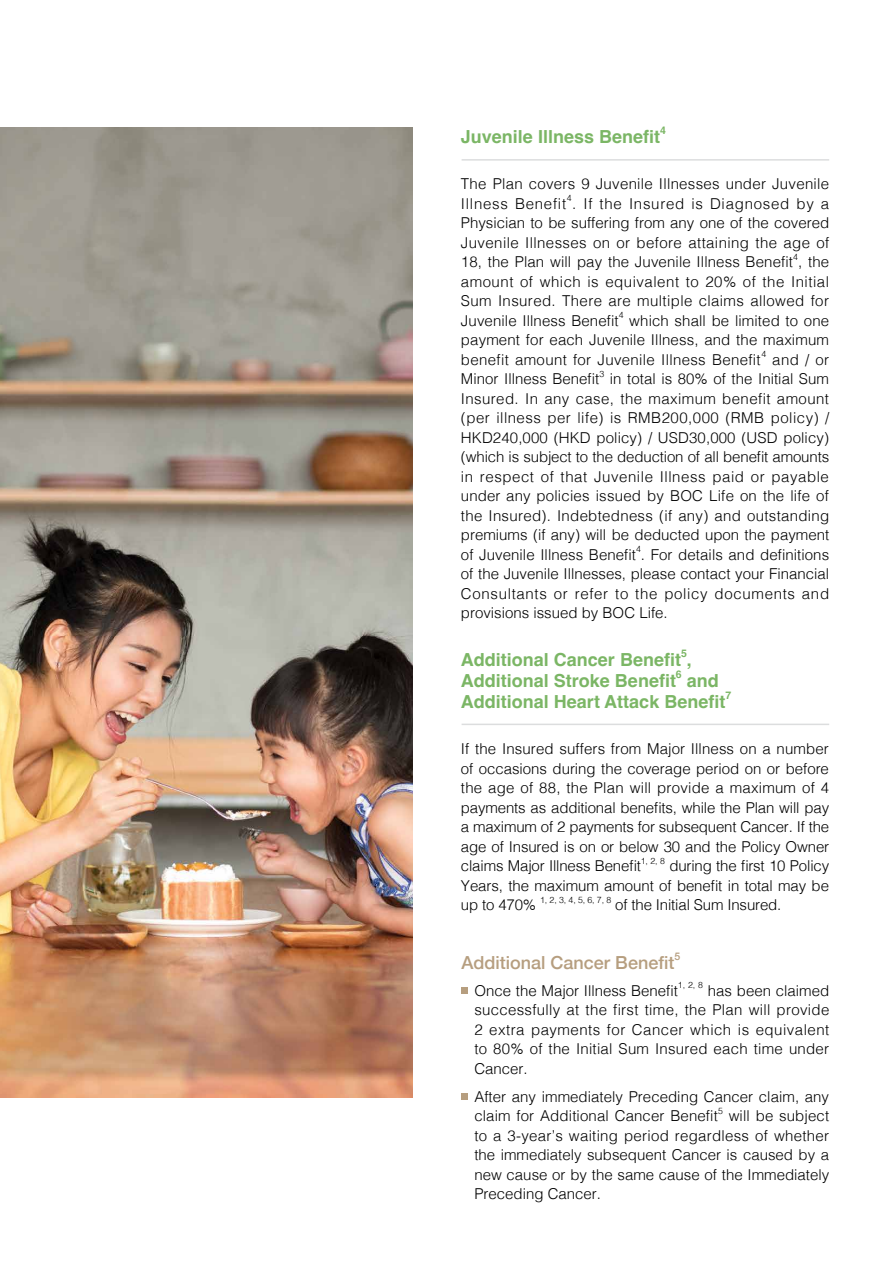
<style>
.page{position:relative;width:893px;height:1263px;background:#fff}
.page>*{position:absolute;margin:0;border:0;box-sizing:border-box;transform-origin:0 0}
.t1{font:700 18px/21px "Helvetica";color:#7bb665}
.t2{font:500 18px "Helvetica Neue";color:#b69e7f}
.t3{font:300 15px/19.5px "Helvetica";letter-spacing:.005em;color:#000;text-align:justify}
.t4{font:700 10.5px "Helvetica";color:#7bb665}
.t5{font:500 10.5px "Helvetica Neue";color:#b69e7f}
.t6{font:300 8.7px "Helvetica";color:#000}
</style>
<div class="page">
<hr style="left:462px;top:159px;width:367px;height:2px;background:#dcddde">
<hr style="left:462px;top:724px;width:367px;height:1px;background:#dcddde">
<svg style="left:462px;top:987px;width:6px;height:6px"></svg>
<svg style="left:462px;top:1093px;width:6px;height:6px"></svg>
<img style="left:0;top:128px;width:412px;height:969px">
<p class="t1" style="left:461px;top:128px;width:201px">Juvenile Illness Benefit</p>
<p class="t4" style="left:660px;top:124px;width:7px">4</p>
<p class="t3" style="left:461px;top:173px;width:370px">The Plan covers 9 Juvenile Illnesses under Juvenile<br>Illness Benefit . If the Insured is Diagnosed by a</p>
<p class="t6" style="left:567px;top:191px;width:6px">4</p>
<p class="t3" style="left:461px;top:212px;width:370px">Physician to be suffering from any one of the covered Juvenile Illnesses on or before attaining the age of 18, the Plan will pay the Juvenile Illness Benefit , the</p>
<p class="t6" style="left:793px;top:249px;width:6px">4</p>
<p class="t3" style="left:461px;top:270px;width:370px">amount of which is equivalent to 20% of the Initial Sum Insured. There are multiple claims allowed for Juvenile Illness Benefit</p>
<p class="t6" style="left:619px;top:308px;width:6px">4</p>
<p class="t3" style="left:461px;top:309px;width:370px;text-indent:168px">which shall be limited to one payment for each Juvenile Illness, and the maximum benefit amount for Juvenile Illness Benefit</p>
<p class="t6" style="left:761px;top:347px;width:6px">4</p>
<p class="t3" style="left:772px;top:348px;width:58px">and / or</p>
<p class="t3" style="left:461px;top:368px;width:140px">Minor Illness Benefit</p>
<p class="t6" style="left:599px;top:366px;width:6px">3</p>
<p class="t3" style="left:461px;top:368px;width:370px;text-indent:149px">in total is 80% of the Initial Sum Insured. In any case, the maximum benefit amount (per illness per life) is RMB200,000 (RMB policy) / HKD240,000 (HKD policy) / USD30,000 (USD policy) (which is subject to the deduction of all benefit amounts in respect of that Juvenile Illness paid or payable under any policies issued by BOC Life on the life of the Insured). Indebtedness (if any) and outstanding premiums (if any) will be deducted upon the payment of Juvenile Illness Benefit . For details and definitions</p>
<p class="t6" style="left:636px;top:542px;width:6px">4</p>
<p class="t3" style="left:461px;top:563px;width:370px">of the Juvenile Illnesses, please contact your Financial Consultants or refer to the policy documents and provisions issued by BOC Life.</p>
<p class="t1" style="left:461px;top:651px;width:232px">Additional Cancer Benefit ,</p>
<p class="t4" style="left:681px;top:647px;width:7px">5</p>
<p class="t1" style="left:461px;top:672px;width:217px">Additional Stroke Benefit</p>
<p class="t4" style="left:676px;top:668px;width:7px">6</p>
<p class="t1" style="left:461px;top:672px;width:266px;text-indent:226px">and<br>Additional Heart Attack Benefit</p>
<p class="t4" style="left:725px;top:689px;width:7px">7</p>
<p class="t3" style="left:461px;top:738px;width:370px">If the Insured suffers from Major Illness on a number of occasions during the coverage period on or before the age of 88, the Plan will provide a maximum of 4 payments as additional benefits, while the Plan will pay a maximum of 2 payments for subsequent Cancer. If the age of Insured is on or below 30 and the Policy Owner claims Major Illness Benefit</p>
<p class="t6" style="left:641px;top:853px;width:26px">1, 2, 8</p>
<p class="t3" style="left:461px;top:855px;width:370px;text-indent:208px">during the first 10 Policy Years, the maximum amount of benefit in total may be up to 470%</p>
<p class="t6" style="left:540px;top:892px;width:73px">1, 2, 3, 4, 5, 6, 7, 8</p>
<p class="t3" style="left:615px;top:894px;width:168px">of the Initial Sum Insured.</p>
<p class="t2" style="left:462px;top:948px;width:214px">Additional Cancer Benefit</p>
<p class="t5" style="left:674px;top:948px;width:7px">5</p>
<p class="t3" style="left:474px;top:979px;width:205px">Once the Major Illness Benefit</p>
<p class="t6" style="left:678px;top:978px;width:27px">1, 2, 8</p>
<p class="t3" style="left:474px;top:979px;width:356px;text-indent:233px">has been claimed successfully at the first time, the Plan will provide 2 extra payments for Cancer which is equivalent to 80% of the Initial Sum Insured each time under Cancer.</p>
<p class="t3" style="left:474px;top:1085px;width:356px">After any immediately Preceding Cancer claim, any claim for Additional Cancer Benefit</p>
<p class="t6" style="left:718px;top:1103px;width:6px">5</p>
<p class="t3" style="left:474px;top:1105px;width:356px;text-indent:254px">will be subject to a 3-year’s waiting period regardless of whether the immediately subsequent Cancer is caused by a new cause or by the same cause of the Immediately Preceding Cancer.</p>
</div>
